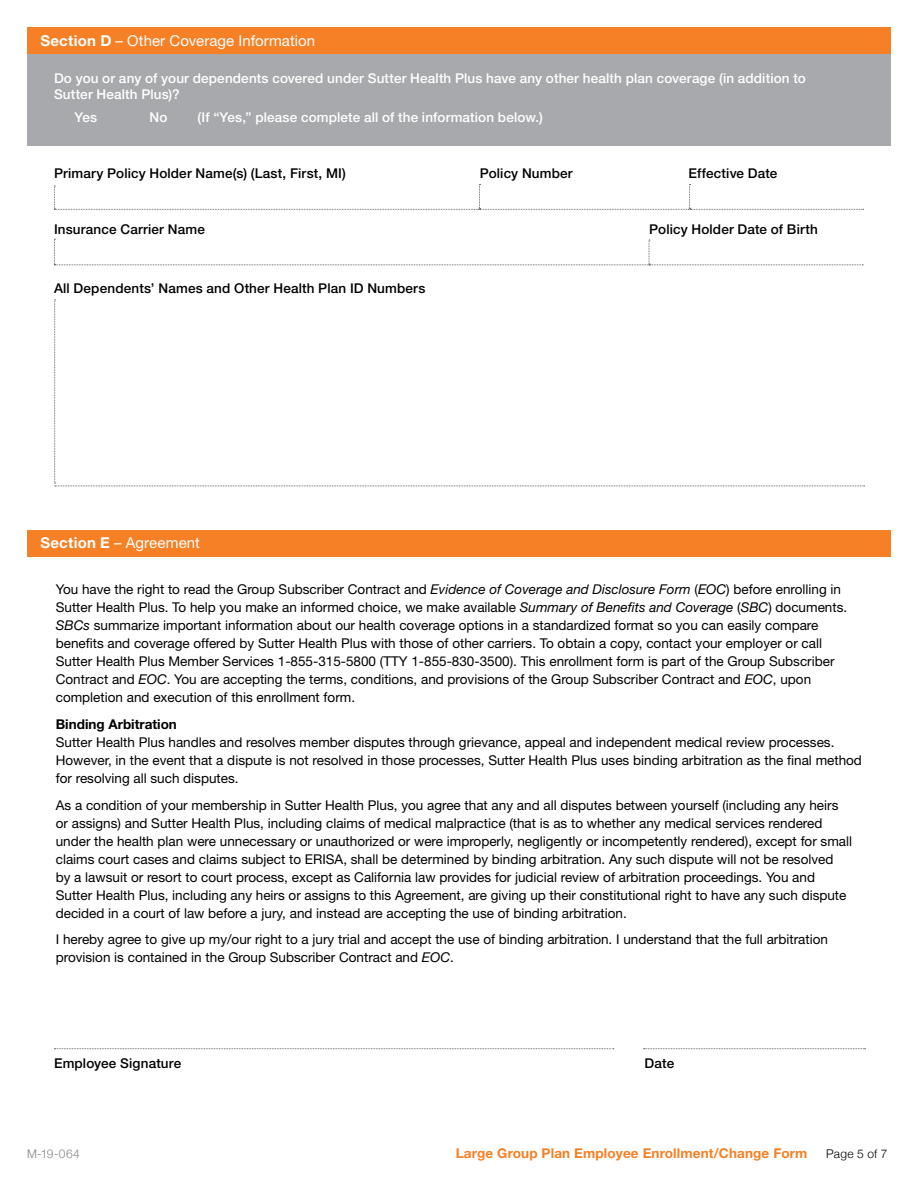
<style>
.page{position:relative;width:918px;height:1188px;background:#fff}
.page>*{position:absolute;margin:0;border:0;box-sizing:border-box;transform-origin:0 0}
.t1{font:15px "Helvetica Neue LT Std";letter-spacing:.005em;color:#fff}
.t2{font:13.5px/18px "Helvetica Neue LT Std";color:#000}
.t3{font:500 13.5px/16.5px "Helvetica Neue LT Std";letter-spacing:.01em;color:#fff}
.t4{font:500 13.5px "Helvetica Neue LT Std";letter-spacing:.01em;color:#000101}
.t5{font:700 13.5px "Helvetica Neue LT Std";letter-spacing:.01em;color:#f58025}
.t6{font:500 13.5px "Helvetica Neue LT Std";letter-spacing:.01em;color:#000}
.t7{font:700 13.5px "Helvetica Neue LT Std";color:#000}
.t8{font:300 12px "Helvetica Neue";color:#808285}
.t9{font:300 12px "Helvetica Neue";letter-spacing:.015em;color:#000}
.s1{font-weight:700}
.s2{font-style:italic}
</style>
<div class="page">
<div style="left:27px;top:54px;width:864px;height:91px;background:#a7a9ac"></div>
<svg style="left:644px;top:1048px;width:222px;height:1px"></svg>
<svg style="left:54px;top:1048px;width:560px;height:1px"></svg>
<svg style="left:54px;top:239px;width:809px;height:26px"></svg>
<svg style="left:54px;top:184px;width:810px;height:26px"></svg>
<div style="left:27px;top:27px;width:864px;height:27px;background:#f58025"></div>
<svg style="left:54px;top:300px;width:811px;height:187px"></svg>
<div style="left:27px;top:530px;width:864px;height:27px;background:#f58025"></div>
<h2 class="t1" style="left:40px;top:32px;width:276px"><span class="s1">Section D</span> – Other Coverage Information</h2>
<p class="t3" style="left:54px;top:69px;width:753px">Do you or any of your dependents covered under Sutter Health Plus have any other health plan coverage (in addition to<br>Sutter Health Plus)?</p>
<p class="t3" style="left:75px;top:109px;width:24px">Yes</p>
<p class="t3" style="left:150px;top:109px;width:19px">No</p>
<p class="t3" style="left:198px;top:109px;width:347px">(If “Yes,” please complete all of the information below.)</p>
<p class="t4" style="left:54px;top:165px;width:293px">Primary Policy Holder Name(s) (Last, First, MI)</p>
<p class="t4" style="left:480px;top:165px;width:94px">Policy Number</p>
<p class="t4" style="left:688px;top:165px;width:90px">Effective Date</p>
<p class="t4" style="left:54px;top:221px;width:152px">Insurance Carrier Name</p>
<p class="t4" style="left:649px;top:221px;width:170px">Policy Holder Date of Birth</p>
<p class="t4" style="left:54px;top:280px;width:373px">All Dependents’ Names and Other Health Plan ID Numbers</p>
<h2 class="t1" style="left:40px;top:534px;width:161px"><span class="s1">Section E</span> – Agreement</h2>
<p class="t2" style="left:56px;top:580px;width:793px">You have the right to read the Group Subscriber Contract and <span class="s2">Evidence of Coverage and Disclosure Form</span> (<span class="s2">EOC</span>) before enrolling in Sutter Health Plus. To help you make an informed choice, we make available <span class="s2">Summary of Benefts and Coverage</span> (<span class="s2">SBC</span>) documents.<br><span class="s2">SBCs</span> summarize important information about our health coverage options in a standardized format so you can easily compare benefts and coverage offered by Sutter Health Plus with those of other carriers. To obtain a copy, contact your employer or call Sutter Health Plus Member Services 1-855-315-5800 (TTY 1-855-830-3500). This enrollment form is part of the Group Subscriber Contract and <span class="s2">EOC</span>. You are accepting the terms, conditions, and provisions of the Group Subscriber Contract and <span class="s2">EOC</span>, upon completion and execution of this enrollment form.</p>
<h3 class="t7" style="left:56px;top:716px;width:123px">Binding Arbitration</h3>
<p class="t2" style="left:56px;top:733px;width:808px">Sutter Health Plus handles and resolves member disputes through grievance, appeal and independent medical review processes.<br>However, in the event that a dispute is not resolved in those processes, Sutter Health Plus uses binding arbitration as the fnal method for resolving all such disputes.</p>
<p class="t2" style="left:56px;top:796px;width:798px">As a condition of your membership in Sutter Health Plus, you agree that any and all disputes between yourself (including any heirs or assigns) and Sutter Health Plus, including claims of medical malpractice (that is as to whether any medical services rendered under the health plan were unnecessary or unauthorized or were improperly, negligently or incompetently rendered), except for small claims court cases and claims subject to ERISA, shall be determined by binding arbitration. Any such dispute will not be resolved<br>by a lawsuit or resort to court process, except as California law provides for judicial review of arbitration proceedings. You and Sutter Health Plus, including any heirs or assigns to this Agreement, are giving up their constitutional right to have any such dispute decided in a court of law before a jury, and instead are accepting the use of binding arbitration.</p>
<p class="t2" style="left:56px;top:930px;width:774px">I hereby agree to give up my/our right to a jury trial and accept the use of binding arbitration. I understand that the full arbitration provision is contained in the Group Subscriber Contract and <span class="s2">EOC</span>.</p>
<p class="t6" style="left:54px;top:1055px;width:129px">Employee Signature</p>
<p class="t6" style="left:645px;top:1055px;width:31px">Date</p>
<p class="t8" style="left:27px;top:1144px;width:54px">M-19-064</p>
<p class="t5" style="left:456px;top:1145px;width:353px">Large Group Plan Employee Enrollment/Change Form</p>
<p class="t9" style="left:826px;top:1144px;width:63px">Page 5 of 7</p>
</div>
